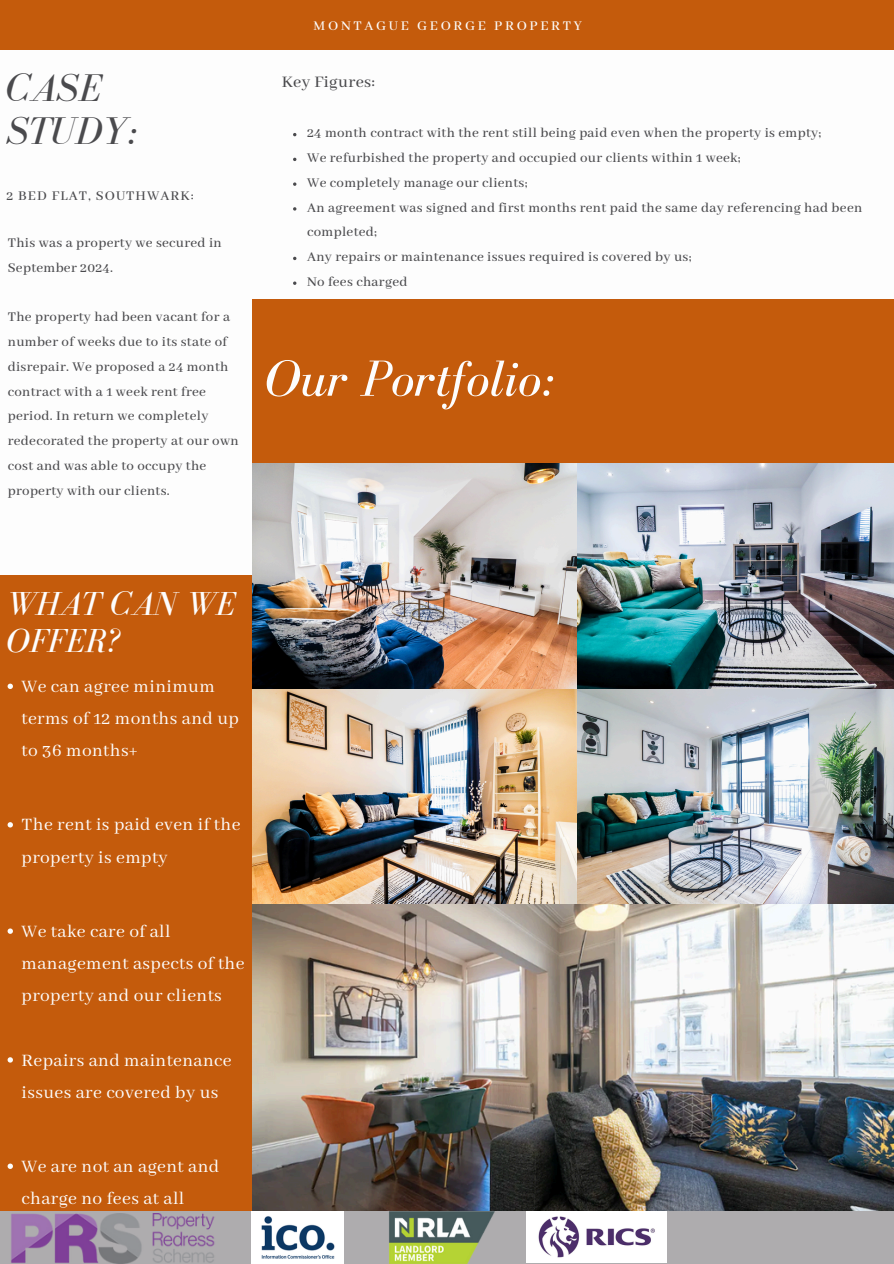
<style>
.page{position:relative;width:894px;height:1264px;background:#fff}
.page>*{position:absolute;margin:0;border:0;box-sizing:border-box;transform-origin:0 0}
.t1{font:italic 52.2px "Bodoni FLF";color:#fdfdfd}
.t2{font:italic 39.75px/42.8px "Bodoni FLF";color:#4a4a4d}
.t3{font:italic 34.2px/36.8px "Bodoni FLF";color:#fdfdfd}
.t4{font:19.35px/32.2px "Abhaya Libre";letter-spacing:.02em;color:#fdfdfd}
.t5{font:500 17.85px "Abhaya Libre";letter-spacing:.02em;color:#4a4a4d}
.t6{font:500 14.85px/24.8px "Abhaya Libre";letter-spacing:.02em;color:#4a4a4d}
.t7{font:500 14.85px "Abhaya Libre";letter-spacing:.18em;color:#fdfdfd}
.t8{font:500 14.85px "Abhaya Libre";letter-spacing:.07em;color:#4a4a4d}
</style>
<div class="page">
<div style="left:0;top:575px;width:252px;height:688px;background:#c45b0c"></div>
<div style="left:252px;top:299px;width:641px;height:167px;background:#c45b0c"></div>
<div style="left:0;top:0;width:893px;height:50px;background:#c45b0c"></div>
<div style="left:0;top:1210px;width:893px;height:53px;background:#aeacae"></div>
<img style="left:11px;top:1213px;width:204px;height:50px">
<img style="left:251px;top:1210px;width:92px;height:53px">
<img style="left:384px;top:1210px;width:113px;height:53px">
<img style="left:526px;top:1210px;width:140px;height:52px">
<img style="left:252px;top:463px;width:641px;height:747px">
<svg style="left:8px;top:683px;width:5px;height:6px"></svg>
<svg style="left:8px;top:822px;width:5px;height:5px"></svg>
<svg style="left:8px;top:928px;width:5px;height:5px"></svg>
<svg style="left:8px;top:1057px;width:5px;height:5px"></svg>
<svg style="left:8px;top:1163px;width:5px;height:5px"></svg>
<svg style="left:293px;top:182px;width:3px;height:4px"></svg>
<svg style="left:293px;top:281px;width:3px;height:4px"></svg>
<p class="t2" style="left:6px;top:67px;width:133px">CASE<br>STUDY:</p>
<p class="t8" style="left:6px;top:187px;width:189px">2 BED FLAT, SOUTHWARK:</p>
<p class="t6" style="left:8px;top:231px;width:215px">This was a property we secured in<br>September 2024.</p>
<p class="t6" style="left:8px;top:305px;width:232px">The property had been vacant for a number of weeks due to its state of disrepair. We proposed a 24 month contract with a 1 week rent free period. In return we completely redecorated the property at our own cost and was able to occupy the property with our clients.</p>
<p class="t7" style="left:313px;top:17px;width:270px">MONTAGUE GEORGE PROPERTY</p>
<p class="t5" style="left:282px;top:72px;width:95px">Key Figures:</p>
<h3 class="t6" style="left:307px;top:121px;width:515px">24 month contract with the rent still being paid even when the property is empty;</h3>
<p class="t6" style="left:307px;top:146px;width:435px">We refurbished the property and occupied our clients within 1 week;</p>
<p class="t6" style="left:307px;top:171px;width:222px">We completely manage our clients;</p>
<p class="t6" style="left:307px;top:196px;width:556px">An agreement was signed and first months rent paid the same day referencing had been completed;</p>
<p class="t6" style="left:307px;top:245px;width:386px">Any repairs or maintenance issues required is covered by us;</p>
<p class="t6" style="left:307px;top:270px;width:102px">No fees charged</p>
<p class="t1" style="left:264px;top:350px;width:292px">Our Portfolio:</p>
<p class="t3" style="left:6px;top:585px;width:230px">WHAT CAN WE<br>OFFER?</p>
<p class="t4" style="left:22px;top:671px;width:219px">We can agree minimum terms of 12 months and up to 36 months+</p>
<p class="t4" style="left:22px;top:809px;width:220px">The rent is paid even if the property is empty</p>
<p class="t4" style="left:22px;top:915px;width:224px">We take care of all management aspects of the property and our clients</p>
<h1 class="t4" style="left:22px;top:1044px;width:211px">Repairs and maintenance issues are covered by us</h1>
<p class="t4" style="left:22px;top:1150px;width:199px">We are not an agent and charge no fees at all</p>
</div>
